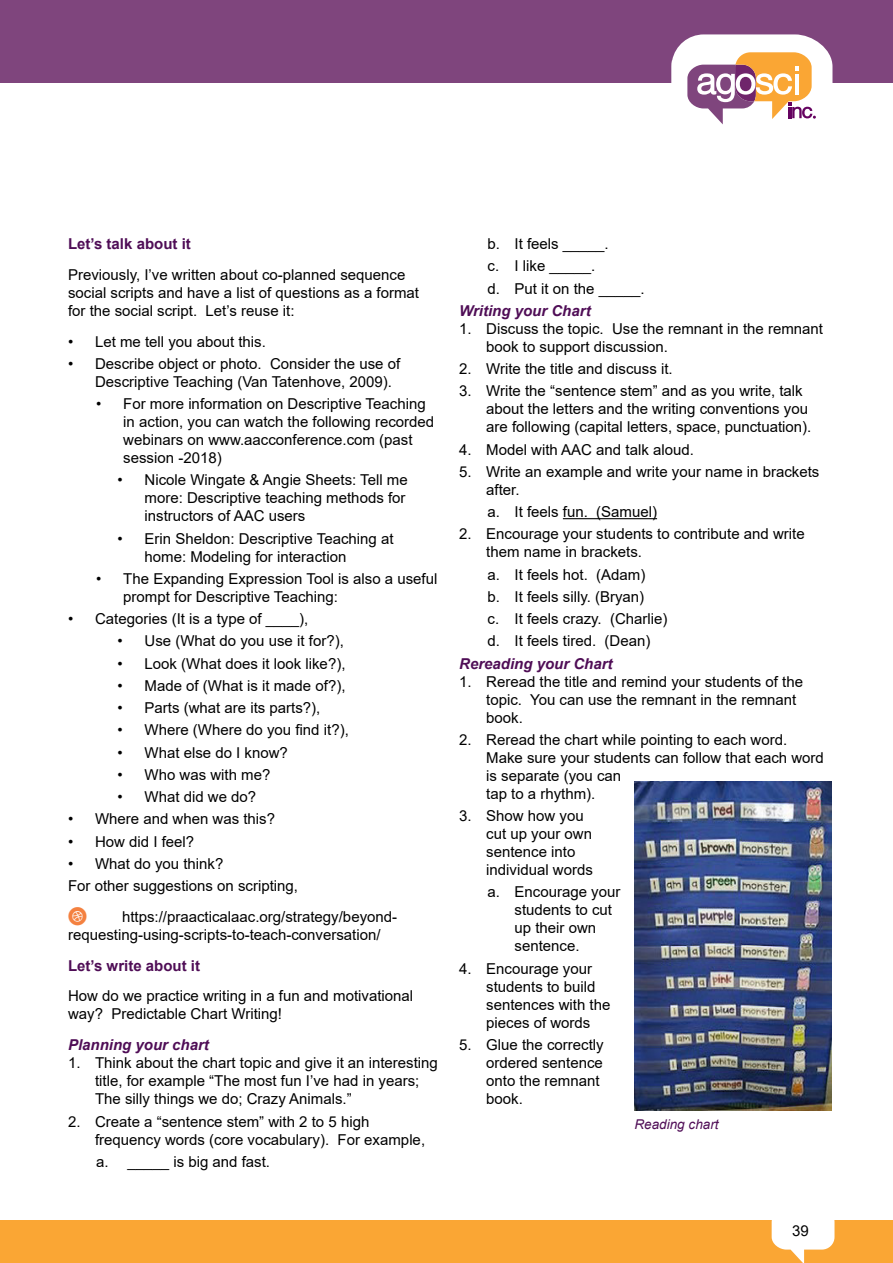
<style>
.page{position:relative;width:893px;height:1263px;background:#fff}
.page>*{position:absolute;margin:0;border:0;box-sizing:border-box;transform-origin:0 0}
.Body_Text{font:18px "Social Media Circled";color:#f48140}
.Body_Text-2{font:15px/18px "Arial";color:#000}
.Subheading_2{font:italic 700 15px "Arial";color:#4f0d56}
.Subheading_1{font:700 15px "Arial";color:#4f0d56}
.t1{font:italic 13.5px "Arial";color:#4f0d56}
</style>
<div class="page">
<div style="left:0;top:0;width:893px;height:83px;background:#7f457d"></div>
<div style="left:0;top:1220px;width:893px;height:43px;background:#faa634"></div>
<svg style="left:772px;top:1220px;width:62px;height:43px"></svg>
<svg style="left:671px;top:34px;width:161px;height:91px"></svg>
<hr style="left:795px;top:74px;width:4px;height:20px;background:#fff">
<hr style="left:563px;top:518px;width:94px;height:1px;background:#000">
<img style="left:634px;top:782px;width:197px;height:329px">
<h1 class="Subheading_1" style="left:68px;top:233px;width:124px">Let’s talk about it</h1>
<p class="Body_Text-2" style="left:68px;top:265px;width:352px">Previously, I’ve written about co-planned sequence social scripts and have a list of questions as a format for the social script. Let’s reuse it:</p>
<p class="Body_Text-2" style="left:68px;top:332px;width:199px">• Let me tell you about this.</p>
<p class="Body_Text-2" style="left:95px;top:354px;width:307px;text-indent:-27px">• Describe object or photo. Consider the use of<br>Descriptive Teaching (Van Tatenhove, 2009).</p>
<p class="Body_Text-2" style="left:123px;top:395px;width:312px;text-indent:-27px">• For more information on Descriptive Teaching in action, you can watch the following recorded webinars on www.aacconference.com (past session -2018)</p>
<p class="Body_Text-2" style="left:145px;top:471px;width:265px;text-indent:-27px">• Nicole Wingate &amp; Angie Sheets: Tell me more: Descriptive teaching methods for instructors of AAC users</p>
<p class="Body_Text-2" style="left:145px;top:529px;width:251px;text-indent:-27px">• Erin Sheldon: Descriptive Teaching at home: Modeling for interaction</p>
<p class="Body_Text-2" style="left:123px;top:569px;width:316px;text-indent:-27px">• The Expanding Expression Tool is also a useful prompt for Descriptive Teaching:</p>
<p class="Body_Text-2" style="left:68px;top:610px;width:242px">• Categories (It is a type of ____),</p>
<p class="Body_Text-2" style="left:118px;top:632px;width:228px">• Use (What do you use it for?),</p>
<p class="Body_Text-2" style="left:118px;top:654px;width:229px">• Look (What does it look like?),</p>
<p class="Body_Text-2" style="left:118px;top:676px;width:229px">• Made of (What is it made of?),</p>
<p class="Body_Text-2" style="left:118px;top:699px;width:204px">• Parts (what are its parts?),</p>
<p class="Body_Text-2" style="left:118px;top:721px;width:233px">• Where (Where do you find it?),</p>
<p class="Body_Text-2" style="left:118px;top:743px;width:172px">• What else do I know?</p>
<p class="Body_Text-2" style="left:118px;top:765px;width:154px">• Who was with me?</p>
<p class="Body_Text-2" style="left:118px;top:788px;width:140px">• What did we do?</p>
<p class="Body_Text-2" style="left:68px;top:810px;width:209px">• Where and when was this?</p>
<p class="Body_Text-2" style="left:68px;top:832px;width:128px">• How did I feel?</p>
<p class="Body_Text-2" style="left:68px;top:854px;width:157px">• What do you think?</p>
<p class="Body_Text-2" style="left:68px;top:877px;width:232px">For other suggestions on scripting,</p>
<p class="Body_Text" style="left:68px;top:907px;width:21px">1</p>
<p class="Body_Text-2" style="left:68px;top:907px;width:331px;text-indent:54px">https://praacticalaac.org/strategy/beyond&shy;requesting-using-scripts-to-teach-conversation/</p>
<h1 class="Subheading_1" style="left:68px;top:955px;width:133px">Let’s write about it</h1>
<p class="Body_Text-2" style="left:68px;top:987px;width:347px">How do we practice writing in a fun and motivational way? Predictable Chart Writing!</p>
<h2 class="Subheading_2" style="left:68px;top:1035px;width:142px">Planning your chart</h2>
<p class="Body_Text-2" style="left:95px;top:1054px;width:344px;text-indent:-27px">1. Think about the chart topic and give it an interesting title, for example “The most fun I’ve had in years;<br>The silly things we do; Crazy Animals.”</p>
<p class="Body_Text-2" style="left:95px;top:1112px;width:332px;text-indent:-27px">2. Create a “sentence stem” with 2 to 5 high frequency words (core vocabulary). For example,</p>
<p class="Body_Text-2" style="left:96px;top:1152px;width:175px">a. _____ is big and fast.</p>
<p class="Body_Text-2" style="left:487px;top:235px;width:123px">b. It feels _____.</p>
<p class="Body_Text-2" style="left:487px;top:257px;width:109px">c. I like _____.</p>
<p class="Body_Text-2" style="left:487px;top:279px;width:159px">d. Put it on the _____.</p>
<h2 class="Subheading_2" style="left:459px;top:301px;width:133px">Writing your Chart</h2>
<p class="Body_Text-2" style="left:486px;top:319px;width:338px;text-indent:-27px">1. Discuss the topic. Use the remnant in the remnant book to support discussion.</p>
<p class="Body_Text-2" style="left:459px;top:360px;width:215px">2. Write the title and discuss it.</p>
<p class="Body_Text-2" style="left:486px;top:382px;width:327px;text-indent:-27px">3. Write the “sentence stem” and as you write, talk about the letters and the writing conventions you are following (capital letters, space, punctuation).</p>
<p class="Body_Text-2" style="left:459px;top:440px;width:236px">4. Model with AAC and talk aloud.</p>
<p class="Body_Text-2" style="left:486px;top:462px;width:335px;text-indent:-27px">5. Write an example and write your name in brackets after.</p>
<p class="Body_Text-2" style="left:487px;top:503px;width:171px">a. It feels fun. (Samuel)</p>
<p class="Body_Text-2" style="left:486px;top:525px;width:320px;text-indent:-27px">2. Encourage your students to contribute and write them name in brackets.</p>
<p class="Body_Text-2" style="left:487px;top:565px;width:159px">a. It feels hot. (Adam)</p>
<p class="Body_Text-2" style="left:487px;top:587px;width:158px">b. It feels silly. (Bryan)</p>
<p class="Body_Text-2" style="left:487px;top:610px;width:182px">c. It feels crazy. (Charlie)</p>
<p class="Body_Text-2" style="left:487px;top:632px;width:164px">d. It feels tired. (Dean)</p>
<h2 class="Subheading_2" style="left:459px;top:653px;width:155px">Rereading your Chart</h2>
<p class="Body_Text-2" style="left:486px;top:672px;width:318px;text-indent:-27px">1. Reread the title and remind your students of the topic. You can use the remnant in the remnant book.</p>
<p class="Body_Text-2" style="left:486px;top:730px;width:339px;text-indent:-27px">2. Reread the chart while pointing to each word.<br>Make sure your students can follow that each word is separate (you can<br>tap to a rhythm).</p>
<p class="Body_Text-2" style="left:486px;top:807px;width:108px;text-indent:-27px">3. Show how you cut up your own sentence into individual words</p>
<p class="Body_Text-2" style="left:514px;top:883px;width:107px;text-indent:-27px">a. Encourage your students to cut up their own sentence.</p>
<p class="Body_Text-2" style="left:486px;top:959px;width:126px;text-indent:-27px">4. Encourage your students to build sentences with the pieces of words</p>
<p class="Body_Text-2" style="left:486px;top:1035px;width:119px;text-indent:-27px">5. Glue the correctly ordered sentence onto the remnant book.</p>
<h6 class="t1" style="left:634px;top:1116px;width:86px">Reading chart</h6>
<p class="Body_Text-2" style="left:792px;top:1221px;width:18px">39</p>
</div>
